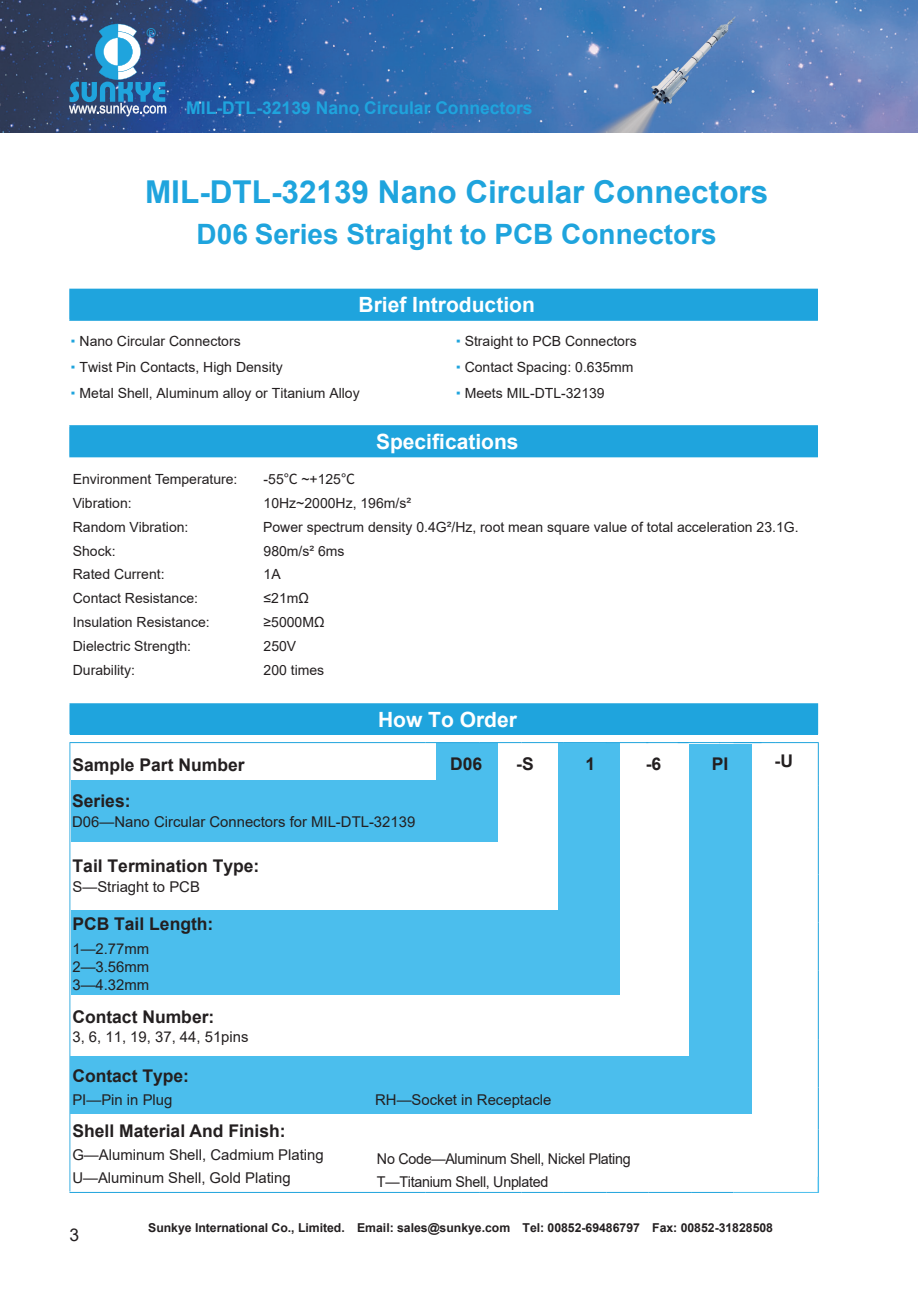
<style>
.page{position:relative;width:918px;height:1290px;background:#fff}
.page>*{position:absolute;margin:0;border:0;box-sizing:border-box;transform-origin:0 0}
.蓝色一级标题{font:700 31.5px "Arial";color:#1fa4dd}
.蓝色一级标题-2{font:700 28px "Arial";color:#1fa4dd}
.白色小标题-1{font:700 21px "Arial";color:#fff}
.t1{font:700 17.5px/36.2px "Arial";color:#231f20}
.t2{font:700 17.5px "Arial";color:#1fa4dd}
.t3{font:17.5px "Arial";color:#231f20}
.t4{font:14.88px/17.8px "Arial";color:#231f20;text-align:justify}
.t5{font:14.88px/22.2px "Arial";letter-spacing:-.02em;color:#231f20;scale:.96 1}
.正文制表符{font:14px/24px "Arial";color:#231f20}
.t6{font:700 12.25px "Arial";color:#231f20}
.t7{font:12.08px "Arial";color:#1fa4dd}
.s1{font-weight:900;font-style:italic;color:#1fa4dd}
.s2{font-family:"Source Han Sans CN"}
</style>
<div class="page">
<img style="left:0;top:0;width:918px;height:132px">
<svg style="left:69px;top:24px;width:97px;height:92px;background:#4877a2"></svg>
<div style="left:70px;top:426px;width:747px;height:31px;background:#1fa4dd"></div>
<hr style="left:69px;top:425px;width:749px;height:1px;background:#1fa4dd">
<hr style="left:69px;top:426px;width:1px;height:30px;background:#1fa4dd">
<hr style="left:816px;top:426px;width:2px;height:30px;background:#1fa4dd">
<hr style="left:69px;top:456px;width:749px;height:1px;background:#1fa4dd">
<div style="left:70px;top:289px;width:747px;height:31px;background:#1fa4dd"></div>
<hr style="left:69px;top:289px;width:749px;height:1px;background:#1fa4dd">
<hr style="left:69px;top:290px;width:1px;height:30px;background:#1fa4dd">
<hr style="left:816px;top:290px;width:2px;height:30px;background:#1fa4dd">
<hr style="left:69px;top:320px;width:749px;height:1px;background:#1fa4dd">
<div style="left:70px;top:704px;width:747px;height:31px;background:#1fa4dd"></div>
<hr style="left:69px;top:703px;width:749px;height:1px;background:#1fa4dd">
<hr style="left:69px;top:704px;width:2px;height:30px;background:#1fa4dd">
<hr style="left:817px;top:704px;width:1px;height:30px;background:#1fa4dd">
<div style="left:436px;top:743px;width:62px;height:99px;background:#4bbeed"></div>
<div style="left:71px;top:780px;width:426px;height:62px;background:#4bbeed"></div>
<hr style="left:69px;top:742px;width:357px;height:1px;background:#1fa4dd">
<hr style="left:68px;top:743px;width:3px;height:448px;background:#1fa4dd">
<hr style="left:426px;top:742px;width:53px;height:1px;background:#1fa4dd">
<hr style="left:479px;top:742px;width:42px;height:1px;background:#1fa4dd">
<hr style="left:521px;top:742px;width:43px;height:1px;background:#1fa4dd">
<hr style="left:564px;top:742px;width:42px;height:1px;background:#1fa4dd">
<hr style="left:719px;top:742px;width:42px;height:1px;background:#1fa4dd">
<hr style="left:733px;top:742px;width:43px;height:1px;background:#1fa4dd">
<hr style="left:776px;top:742px;width:43px;height:1px;background:#1fa4dd">
<hr style="left:818px;top:743px;width:1px;height:43px;background:#1fa4dd">
<hr style="left:818px;top:786px;width:1px;height:42px;background:#1fa4dd">
<hr style="left:818px;top:828px;width:1px;height:46px;background:#1fa4dd">
<hr style="left:818px;top:874px;width:1px;height:48px;background:#1fa4dd">
<hr style="left:818px;top:922px;width:1px;height:49px;background:#1fa4dd">
<hr style="left:818px;top:971px;width:1px;height:68px;background:#1fa4dd">
<hr style="left:818px;top:1039px;width:1px;height:48px;background:#1fa4dd">
<hr style="left:818px;top:1087px;width:1px;height:42px;background:#1fa4dd">
<hr style="left:818px;top:1129px;width:1px;height:48px;background:#1fa4dd">
<hr style="left:69px;top:1192px;width:357px;height:1px;background:#1fa4dd">
<hr style="left:426px;top:1192px;width:53px;height:1px;background:#1fa4dd">
<hr style="left:479px;top:1192px;width:42px;height:1px;background:#1fa4dd">
<hr style="left:521px;top:1192px;width:43px;height:1px;background:#1fa4dd">
<hr style="left:564px;top:1192px;width:42px;height:1px;background:#1fa4dd">
<hr style="left:606px;top:1192px;width:43px;height:1px;background:#1fa4dd">
<hr style="left:649px;top:1192px;width:42px;height:1px;background:#1fa4dd">
<hr style="left:691px;top:1192px;width:42px;height:1px;background:#1fa4dd">
<svg style="left:818px;top:1177px;width:1px;height:15px"></svg>
<hr style="left:733px;top:1192px;width:43px;height:1px;background:#4bbeed">
<hr style="left:776px;top:1192px;width:43px;height:1px;background:#4bbeed">
<div style="left:559px;top:744px;width:61px;height:251px;background:#4bbeed"></div>
<div style="left:689px;top:744px;width:62px;height:370px;background:#4bbeed"></div>
<div style="left:71px;top:910px;width:525px;height:85px;background:#4bbeed"></div>
<div style="left:71px;top:1057px;width:634px;height:57px;background:#4bbeed"></div>
<hr style="left:606px;top:742px;width:42px;height:1px;background:#1fa4dd">
<hr style="left:646px;top:742px;width:42px;height:1px;background:#1fa4dd">
<hr style="left:677px;top:742px;width:43px;height:1px;background:#1fa4dd">
<p class="t7" style="left:147px;top:25px;width:10px">®</p>
<p class="t2" style="left:186px;top:95px;width:348px">MIL-DTL-32139 Nano Circular Connectors</p>
<p class="蓝色一级标题" style="left:145px;top:170px;width:625px">MIL-DTL-32139 Nano Circular Connectors</p>
<p class="蓝色一级标题-2" style="left:196px;top:215px;width:522px">D06 Series Straight to PCB Connectors</p>
<h3 class="白色小标题-1" style="left:359px;top:290px;width:178px">Brief Introduction</h3>
<p class="正文制表符" style="left:455px;top:329px;width:183px;line-height:25.7px"><span class="s1">·</span> Straight to PCB Connectors <span class="s1">·</span> Contact Spacing: 0.635mm <span class="s1">·</span> Meets MIL-DTL-32139</p>
<p class="正文制表符" style="left:70px;top:329px;width:291px;line-height:25.7px"><span class="s1">·</span> Nano Circular Connectors<br><span class="s1">·</span> Twist Pin Contacts, High Density<br><span class="s1">·</span> Metal Shell, Aluminum alloy or Titanium Alloy</p>
<p class="白色小标题-1" style="left:376px;top:427px;width:144px">Specifications</p>
<p class="正文制表符" style="left:73px;top:467px;width:166px">Environment Temperature:</p>
<p class="正文制表符" style="left:264px;top:467px;width:93px">-55<span class="s2">℃</span> ~+125<span class="s2">℃</span></p>
<p class="正文制表符" style="left:73px;top:491px;width:60px">Vibration:</p>
<p class="正文制表符" style="left:73px;top:515px;width:117px">Random Vibration:</p>
<p class="正文制表符" style="left:73px;top:538px;width:44px">Shock:</p>
<p class="正文制表符" style="left:73px;top:562px;width:93px">Rated Current:</p>
<p class="正文制表符" style="left:73px;top:586px;width:127px">Contact Resistance:</p>
<p class="正文制表符" style="left:73px;top:610px;width:138px">Insulation Resistance:</p>
<p class="正文制表符" style="left:73px;top:634px;width:120px">Dielectric Strength:</p>
<p class="正文制表符" style="left:73px;top:658px;width:64px">Durability:</p>
<p class="正文制表符" style="left:263px;top:491px;width:537px">10Hz~2000Hz, 196m/s²<br>Power spectrum density 0.4G²/Hz, root mean square value of total acceleration 23.1G.<br>980m/s² 6ms<br>1A<br>≤21mΩ<br>≥5000MΩ<br>250V<br>200 times</p>
<h3 class="白色小标题-1" style="left:378px;top:705px;width:140px">How To Order</h3>
<p class="t1" style="left:72px;top:746px;width:174px">Sample Part Number<br>Series:</p>
<p class="t4" style="left:72px;top:812px;width:345px">D06—Nano Circular Connectors for MIL-DTL-32139</p>
<p class="t1" style="left:73px;top:848px;width:188px">Tail Termination Type:</p>
<p class="t4" style="left:73px;top:878px;width:129px">S—Striaght to PCB</p>
<p class="t1" style="left:72px;top:906px;width:142px">PCB Tail Length:</p>
<p class="t4" style="left:72px;top:940px;width:78px">1—2.77mm 2—3.56mm 3—4.32mm</p>
<p class="t1" style="left:72px;top:999px;width:143px">Contact Number:</p>
<p class="t4" style="left:72px;top:1028px;width:178px">3, 6, 11, 19, 37, 44, 51pins</p>
<p class="t1" style="left:450px;top:745px;width:34px">D06</p>
<p class="t1" style="left:585px;top:745px;width:11px">1</p>
<p class="t1" style="left:711px;top:745px;width:18px">PI</p>
<p class="t1" style="left:774px;top:742px;width:20px">-U</p>
<p class="t1" style="left:516px;top:745px;width:19px">-S</p>
<p class="t1" style="left:646px;top:745px;width:17px">-6</p>
<p class="t1" style="left:72px;top:1058px;width:118px">Contact Type:</p>
<p class="t4" style="left:72px;top:1090px;width:102px">PI—Pin in Plug</p>
<p class="t4" style="left:375px;top:1090px;width:178px">RH—Socket in Receptacle</p>
<p class="t1" style="left:72px;top:1113px;width:215px">Shell Material And Finish:</p>
<p class="t4" style="left:72px;top:1143px;width:253px;line-height:23.3px">G—Aluminum Shell, Cadmium Plating<br>U—Aluminum Shell, Gold Plating</p>
<p class="t5" style="left:377px;top:1148px;width:266px">No Code—Aluminum Shell, Nickel Plating<br>T—Titanium Shell, Unplated</p>
<p class="t3" style="left:69px;top:1223px;width:11px">3</p>
<p class="t6" style="left:148px;top:1219px;width:626px">Sunkye International Co., Limited. Email: sales@sunkye.com Tel: 00852-69486797 Fax: 00852-31828508</p>
</div>
